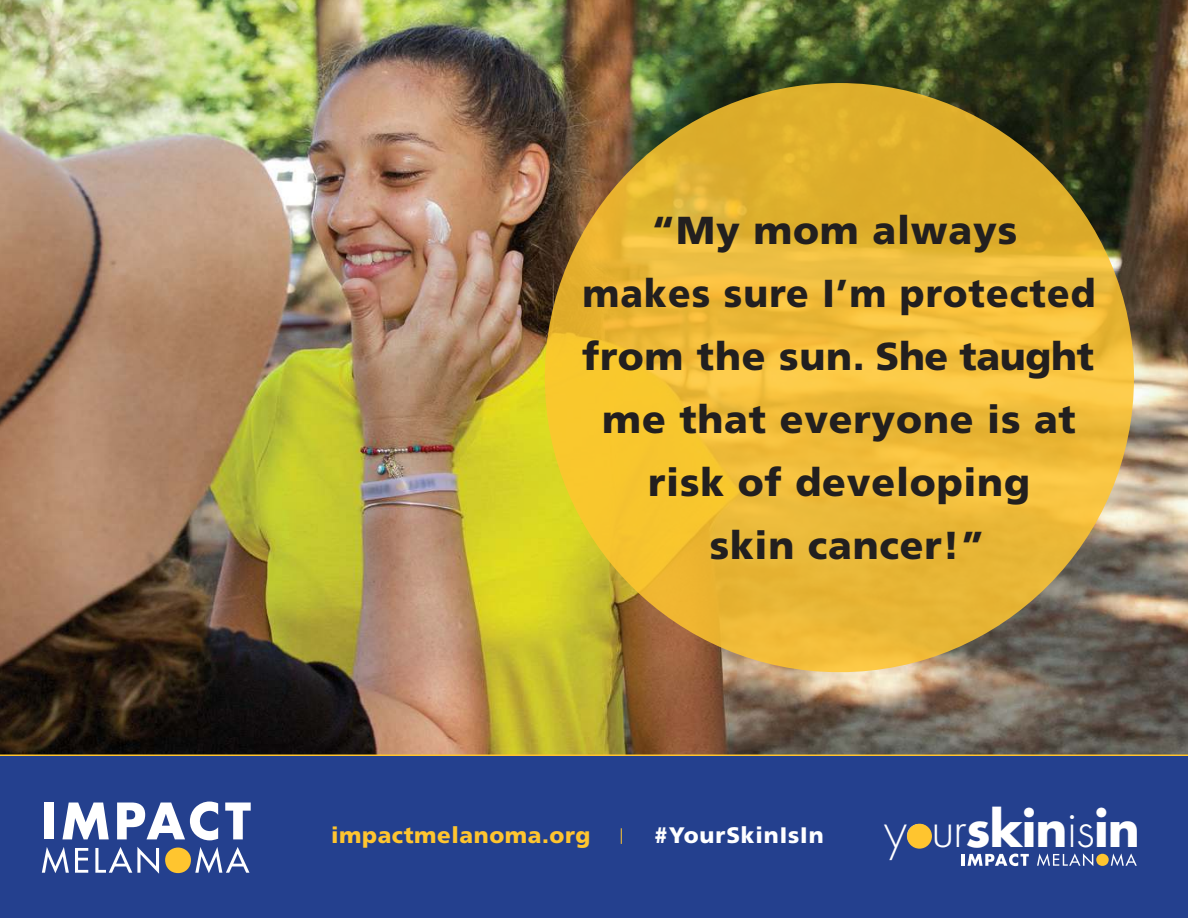
<style>
.page{position:relative;width:1188px;height:918px;background:#fff}
.page>*{position:absolute;margin:0;border:0;box-sizing:border-box;transform-origin:0 0}
.t1{font:300 48.6px "Futura LT Pro";letter-spacing:-.02em;color:#fff}
.t2{font:900 39px/63px "Frutiger LT Std";letter-spacing:.02em;color:#221f1f;text-align:center}
.t3{font:900 22.35px "Frutiger LT Std";letter-spacing:.025em;color:#ffc52f}
.t4{font:900 22.35px "Frutiger LT Std";letter-spacing:.04em;color:#fff}
.t5{font:300 15.6px "Frutiger LT";color:#ffc52f}
.s1{font-weight:700}
</style>
<div class="page">
<img style="left:0;top:0;width:1188px;height:755px">
<div style="left:0;top:755px;width:1188px;height:163px;background:#24408e"></div>
<div style="left:165px;top:848px;width:26px;height:25px;background:#ffc52f;border-radius:50%"></div>
<svg style="left:42px;top:847px;width:27px;height:26px"></svg>
<svg style="left:75px;top:848px;width:13px;height:25px"></svg>
<svg style="left:95px;top:847px;width:64px;height:27px"></svg>
<svg style="left:195px;top:847px;width:54px;height:26px"></svg>
<div style="left:45px;top:803px;width:9px;height:36px;background:#fff"></div>
<svg style="left:62px;top:803px;width:47px;height:36px"></svg>
<svg style="left:117px;top:802px;width:101px;height:38px"></svg>
<svg style="left:225px;top:803px;width:26px;height:36px"></svg>
<div style="left:1096px;top:854px;width:13px;height:12px;background:#ffc52f;border-radius:50%"></div>
<svg style="left:1037px;top:853px;width:56px;height:13px"></svg>
<svg style="left:1111px;top:853px;width:26px;height:13px"></svg>
<svg style="left:962px;top:854px;width:67px;height:12px"></svg>
<div style="left:907px;top:824px;width:25px;height:25px;background:#ffc52f;border-radius:50%"></div>
<svg style="left:545px;top:83px;width:589px;height:589px;background:#ecba35"></svg>
<p class="t2" style="left:582px;top:202px;width:515px">“My mom always<br>makes sure I’m protected from the sun. She taught me that everyone is at risk of developing<br>skin cancer!”</p>
<p class="t3" style="left:331px;top:826px;width:261px">impactmelanoma.org</p>
<p class="t5" style="left:620px;top:829px;width:5px">|</p>
<p class="t4" style="left:654px;top:826px;width:171px">#YourSkinIsIn</p>
<p class="t1" style="left:885px;top:812px;width:257px">your<span class="s1">skin</span>is<span class="s1">in</span></p>
</div>
